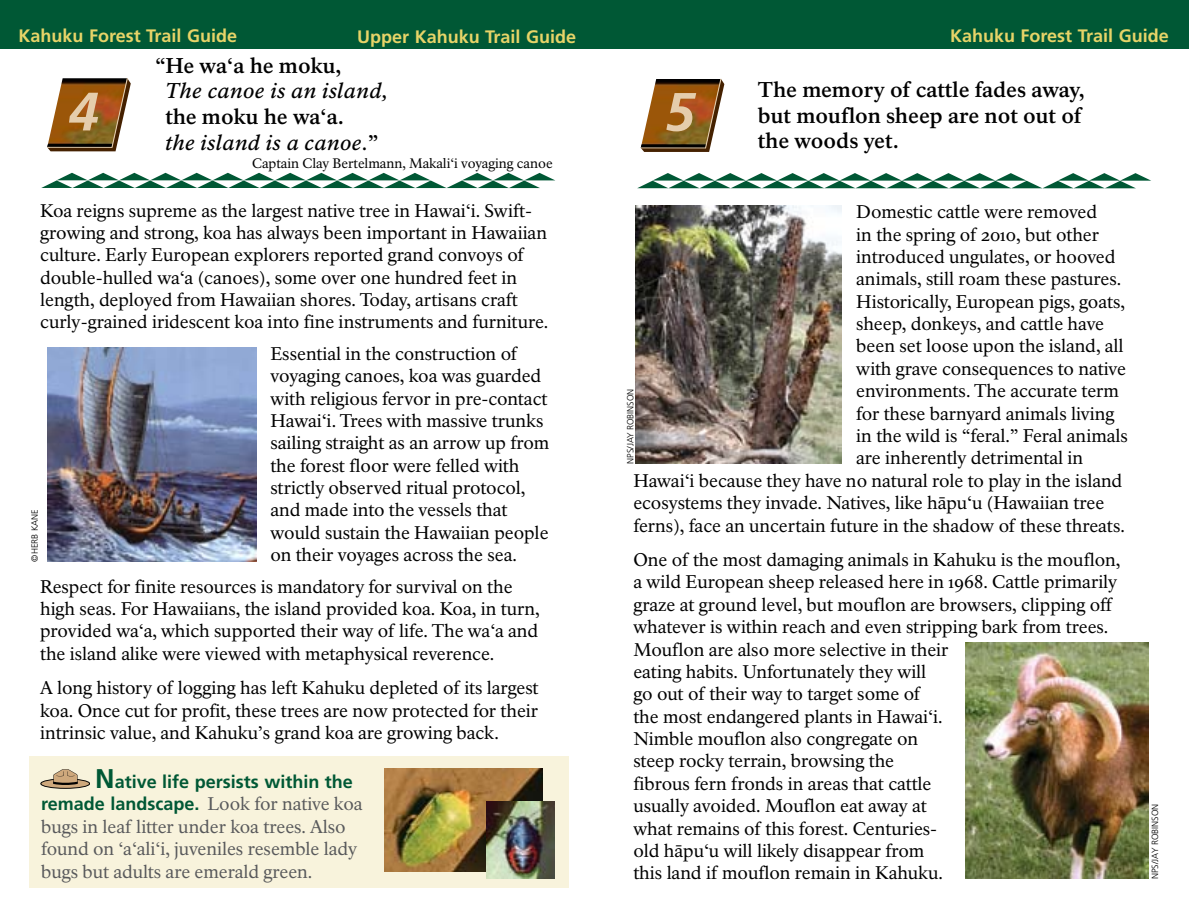
<style>
.page{position:relative;width:1189px;height:919px;background:#fff}
.page>*{position:absolute;margin:0;border:0;box-sizing:border-box;transform-origin:0 0}
.t1{font:italic 700 54px "H Frutiger LT Std";color:#e5cdac}
.t2{font:700 21px "NPS Rawlinson OT Old";letter-spacing:-.01em;color:#000}
.t3{font:21px/25.5px "NPS Rawlinson OT Old Med Itali";letter-spacing:.02em;color:#000}
.t4{font:18px/22.4px "NPS Rawlinson OT Old";letter-spacing:-.005em;color:#000}
.t5{font:18px/22.5px "NPS Rawlinson OT Old";color:#58595b}
.t6{font:700 18px "H Frutiger LT Std";color:#e7d468}
.t7{font:13.5px "NPS Rawlinson OT Old";color:#000}
.t8{font:300 9px "H Frutiger LT Std";color:#000}
.s1{font-family:"NPS Rawlinson OT Old";font-weight:700}
.s2{font-family:"H Frutiger LT Std";font-weight:700;font-size:27px;color:#005835}
.s3{font-family:"H Frutiger LT Std";font-weight:700;color:#005835}
</style>
<div class="page">
<svg style="left:638px;top:173px;width:512px;height:15px"></svg>
<div style="left:0;top:0;width:594px;height:49px;background:#005835"></div>
<div style="left:594px;top:0;width:594px;height:49px;background:#005835"></div>
<svg style="left:47px;top:78px;width:84px;height:73px"></svg>
<svg style="left:640px;top:78px;width:84px;height:74px"></svg>
<div style="left:29px;top:755px;width:539px;height:132px;background:#f8f3dc"></div>
<svg style="left:41px;top:173px;width:514px;height:15px"></svg>
<img style="left:635px;top:206px;width:206px;height:257px">
<img style="left:48px;top:348px;width:209px;height:213px">
<svg style="left:41px;top:778px;width:49px;height:10px"></svg>
<div style="left:41px;top:778px;width:49px;height:10px;border:1px solid #000;border-radius:50%"></div>
<svg style="left:53px;top:769px;width:25px;height:16px"></svg>
<img style="left:384px;top:768px;width:158px;height:102px">
<img style="left:486px;top:801px;width:68px;height:76px">
<img style="left:965px;top:642px;width:183px;height:236px">
<p class="t6" style="left:18px;top:25px;width:220px">Kahuku Forest Trail Guide</p>
<p class="t6" style="left:949px;top:25px;width:220px">Kahuku Forest Trail Guide</p>
<p class="t6" style="left:357px;top:26px;width:220px">Upper Kahuku Trail Guide</p>
<h3 class="t2" style="left:155px;top:53px;width:188px">“He wa‘a he moku,</h3>
<p class="t3" style="left:165px;top:79px;width:224px">The canoe is an island,</p>
<p class="t3" style="left:165px;top:104px;width:215px"><span class="s1">the moku he wa‘a. </span>the island is a canoe.<span class="s1">”</span></p>
<p class="t7" style="left:252px;top:154px;width:302px">Captain Clay Bertelmann, Makali‘i voyaging canoe</p>
<p class="t4" style="left:40px;top:199px;width:509px">Koa reigns supreme as the largest native tree in Hawai‘i. Swift&shy;growing and strong, koa has always been important in Hawaiian culture. Early European explorers reported grand convoys of double-hulled wa‘a (canoes), some over one hundred feet in length, deployed from Hawaiian shores. Today, artisans craft curly-grained iridescent koa into fine instruments and furniture.</p>
<p class="t4" style="left:270px;top:342px;width:272px">Essential in the construction of voyaging canoes, koa was guarded</p>
<h1 class="t1" style="left:68px;top:80px;width:32px">4</h1>
<p class="t4" style="left:270px;top:387px;width:278px">with religious fervor in pre-contact<br>Hawai‘i. Trees with massive trunks</p>
<p class="t4" style="left:270px;top:432px;width:280px">sailing straight as an arrow up from</p>
<p class="t4" style="left:270px;top:454px;width:250px">the forest floor were felled with</p>
<p class="t4" style="left:270px;top:476px;width:279px">strictly observed ritual protocol, and made into the vessels that would sustain the Hawaiian people on their voyages across the sea.</p>
<p class="t4" style="left:40px;top:575px;width:501px">Respect for finite resources is mandatory for survival on the high seas. For Hawaiians, the island provided koa. Koa, in turn, provided wa‘a, which supported their way of life. The wa‘a and the island alike were viewed with metaphysical reverence.</p>
<p class="t4" style="left:40px;top:676px;width:500px;text-align:justify">A long history of logging has left Kahuku depleted of its largest koa. Once cut for profit, these trees are now protected for their intrinsic value, and Kahuku’s grand koa are growing back.</p>
<p class="t5" style="left:41px;top:770px;width:323px;text-indent:54px"><span class="s2">N</span><span class="s3">ative life persists within the remade landscape.</span> Look for native koa bugs in leaf litter under koa trees. Also found on ‘a‘ali‘i, juveniles resemble lady bugs but adults are emerald green.</p>
<p class="t8" style="left:30px;top:561px;width:54px;rotate:-90deg">©HERB KANE</p>
<p class="t1" style="left:664px;top:80px;width:32px">5</p>
<p class="t8" style="left:625px;top:463px;width:77px;rotate:-90deg">NPS/JAY ROBINSON</p>
<p class="t2" style="left:757px;top:77px;width:328px">The memory of cattle fades away,</p>
<p class="t2" style="left:757px;top:103px;width:325px">but mouflon sheep are not out of</p>
<h3 class="t2" style="left:757px;top:128px;width:142px">the woods yet.</h3>
<p class="t4" style="left:856px;top:201px;width:271px">Domestic cattle were removed<br>in the spring of 2010, but other introduced ungulates, or hooved animals, still roam these pastures.<br>Historically, European pigs, goats, sheep, donkeys, and cattle have been set loose upon the island, all with grave consequences to native</p>
<p class="t4" style="left:856px;top:380px;width:264px">environments. The accurate term</p>
<p class="t4" style="left:856px;top:402px;width:273px">for these barnyard animals living in the wild is “feral.” Feral animals</p>
<p class="t4" style="left:856px;top:447px;width:228px">are inherently detrimental in</p>
<p class="t4" style="left:633px;top:469px;width:493px">Hawai‘i because they have no natural role to play in the island ecosystems they invade. Natives, like hāpu‘u (Hawaiian tree ferns), face an uncertain future in the shadow of these threats.</p>
<p class="t4" style="left:633px;top:548px;width:488px">One of the most damaging animals in Kahuku is the mouflon, a wild European sheep released here in 1968. Cattle primarily graze at ground level, but mouflon are browsers, clipping off whatever is within reach and even stripping bark from trees.</p>
<p class="t4" style="left:633px;top:638px;width:316px">Mouflon are also more selective in their eating habits. Unfortunately they will go out of their way to target some of the most endangered plants in Hawai‘i.<br>Nimble mouflon also congregate on steep rocky terrain, browsing the fibrous fern fronds in areas that cattle usually avoided. Mouflon eat away at what remains of this forest. Centuries&shy;old hāpu‘u will likely disappear from this land if mouflon remain in Kahuku.</p>
<p class="t8" style="left:1149px;top:878px;width:77px;rotate:-90deg">NPS/JAY ROBINSON</p>
</div>
